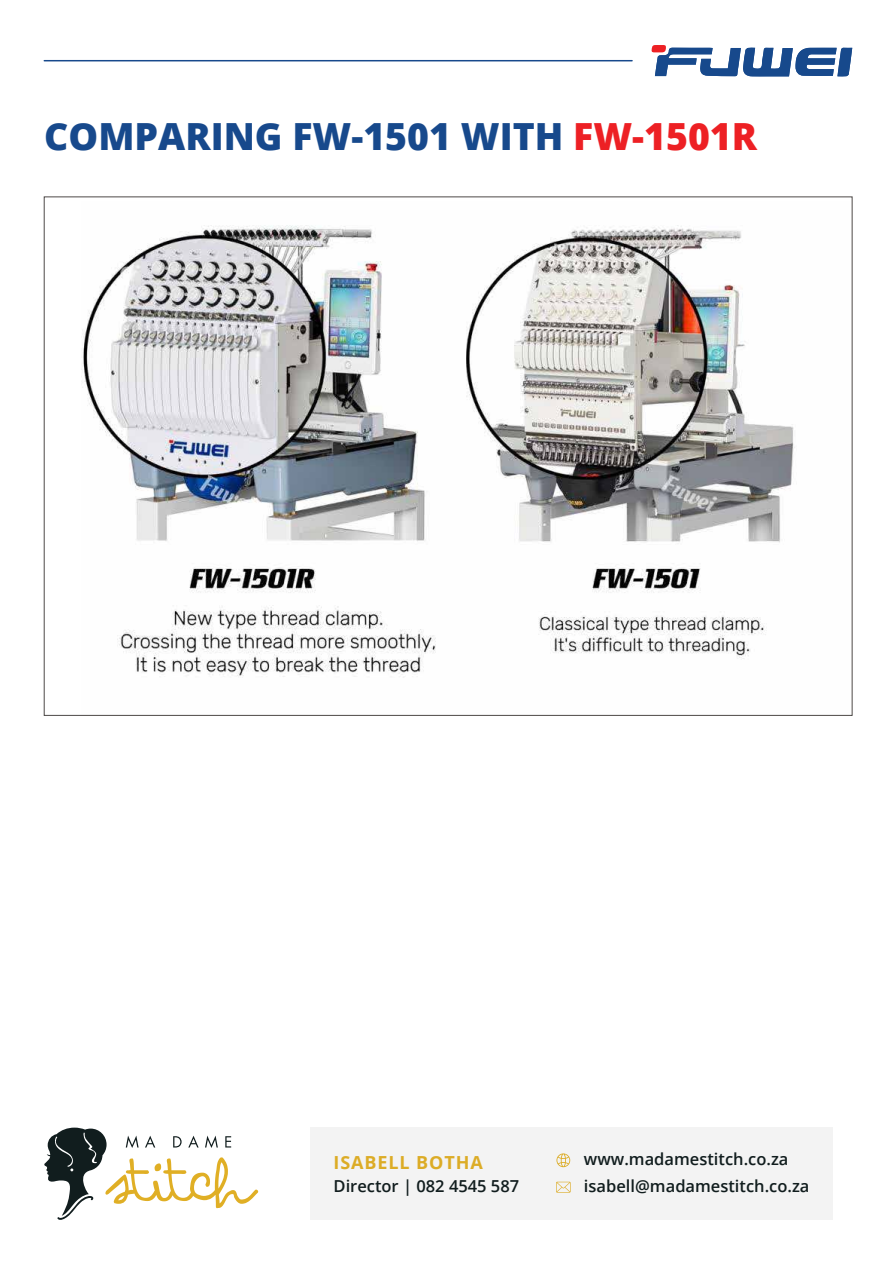
<style>
.page{position:relative;width:893px;height:1263px;background:#fff}
.page>*{position:absolute;margin:0;border:0;box-sizing:border-box;transform-origin:0 0}
.t1{font:800 37.35px "Open Sans";color:#17498c}
.t2{font:700 18px "Open Sans";letter-spacing:.05em;color:#dcac26}
.t3{font:600 16.5px "Open Sans";color:#111d1e}
.s1{color:#ed2024}
</style>
<div class="page">
<img style="left:81px;top:225px;width:714px;height:453px">
<svg style="left:651px;top:45px;width:201px;height:31px"></svg>
<svg style="left:44px;top:1127px;width:214px;height:93px"></svg>
<hr style="left:44px;top:60px;width:588px;height:1px;background:#17498c">
<div style="left:310px;top:1128px;width:523px;height:92px;background:#f3f3f3"></div>
<svg style="left:556px;top:1153px;width:14px;height:14px"></svg>
<svg style="left:556px;top:1182px;width:15px;height:11px"></svg>
<h1 class="t1" style="left:44px;top:108px;width:714px">COMPARING FW-1501 WITH <span class="s1">FW-1501R</span></h1>
<p class="t2" style="left:334px;top:1150px;width:151px">ISABELL BOTHA</p>
<p class="t3" style="left:334px;top:1174px;width:187px">Director | 082 4545 587</p>
<p class="t3" style="left:584px;top:1148px;width:206px">www.madamestitch.co.za</p>
<p class="t3" style="left:584px;top:1174px;width:227px">isabell@madamestitch.co.za</p>
</div>
